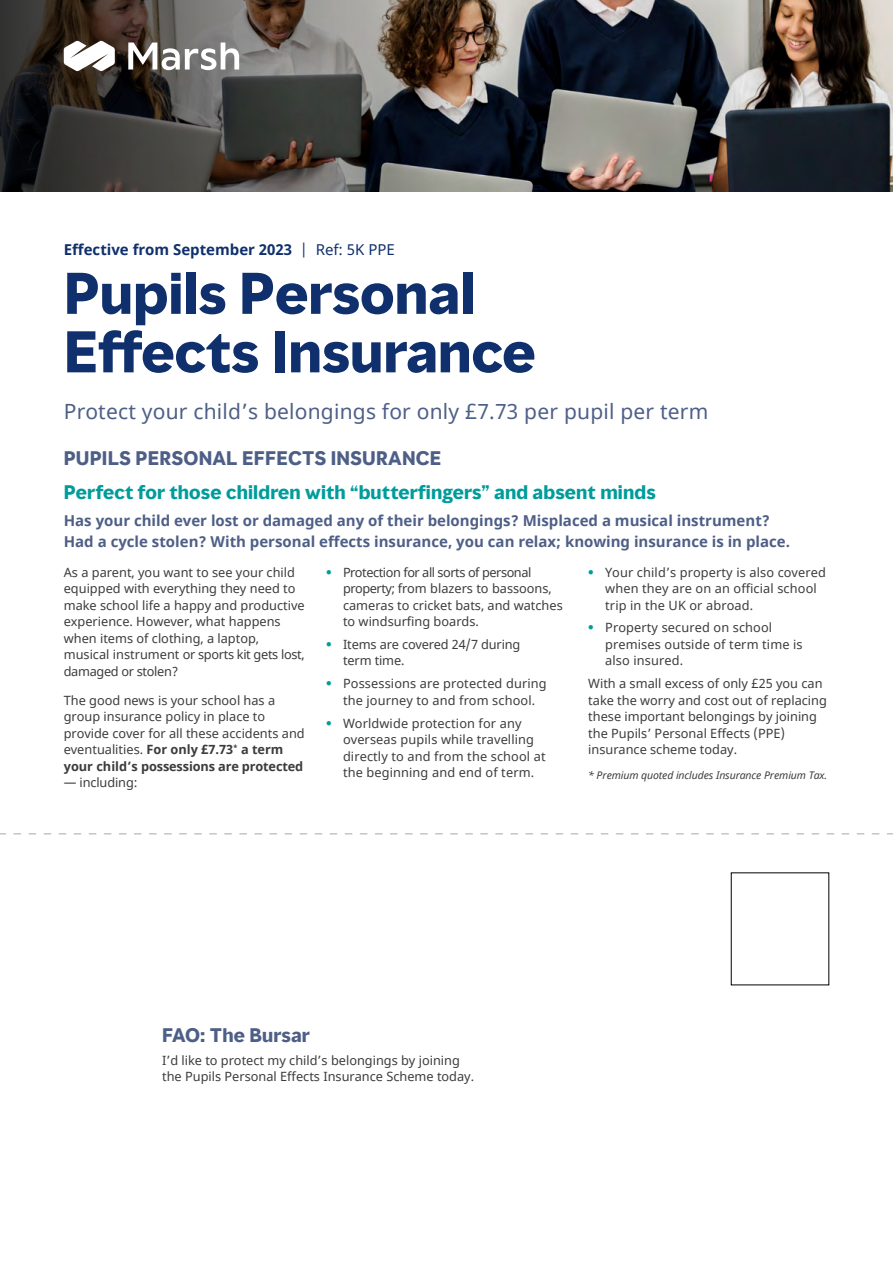
<style>
.page{position:relative;width:893px;height:1263px;background:#fff}
.page>*{position:absolute;margin:0;border:0;box-sizing:border-box;transform-origin:0 0}
.Page_Heading__36_39{font:700 54px/58.5px "MMC Display";color:#0f306d}
.Body_Intro__14_17{font:21px "Noto Sans";letter-spacing:.01em;color:#4e5f87}
.Body_Subhead__12_14{font:700 18px "MMC Display";letter-spacing:.01em;color:#009c9b}
.Body_Subhead__12_14-2{font:700 18px "MMC Display";letter-spacing:.01em;color:#4e5f87}
.Body__8_5_11__Bold{font:700 15px/21px "Noto Sans";color:#4e5f87}
.Date__10_18{font:700 15px "Noto Sans";color:#0f306d}
.t1{font:12.75px/16.5px "Noto Sans";color:#3c3c3b}
.Source__7_8{font:italic 10.5px "Noto Sans";letter-spacing:-.01em;color:#3c3c3b}
.s1{font-weight:400}
.s2{font-weight:700}
.s3{font-family:"MMC Display";font-weight:700;color:#009c9b}
</style>
<div class="page">
<img style="left:709px;top:0;width:184px;height:191px">
<svg style="left:0;top:0;width:709px;height:191px"></svg>
<svg style="left:128px;top:43px;width:111px;height:27px"></svg>
<svg style="left:64px;top:41px;width:51px;height:30px"></svg>
<h1 class="Date__10_18" style="left:64px;top:239px;width:333px">Effective from September 2023 <span class="s1">| Ref: 5K PPE</span></h1>
<h2 class="Page_Heading__36_39" style="left:64px;top:265px;width:473px">Pupils Personal<br>Effects Insurance</h2>
<h3 class="Body_Intro__14_17" style="left:64px;top:397px;width:646px">Protect your child’s belongings for only £7.73 per pupil per term</h3>
<h3 class="Body_Subhead__12_14-2" style="left:64px;top:446px;width:379px">PUPILS PERSONAL EFFECTS INSURANCE</h3>
<h3 class="Body_Subhead__12_14" style="left:64px;top:480px;width:593px">Perfect for those children with “butterfingers” and absent minds</h3>
<p class="Body__8_5_11__Bold" style="left:64px;top:511px;width:728px">Has your child ever lost or damaged any of their belongings? Misplaced a musical instrument?<br>Had a cycle stolen? With personal effects insurance, you can relax; knowing insurance is in place.</p>
<p class="t1" style="left:64px;top:564px;width:242px">As a parent, you want to see your child equipped with everything they need to make school life a happy and productive experience. However, what happens when items of clothing, a laptop, musical instrument or sports kit gets lost, damaged or stolen?</p>
<p class="t1" style="left:64px;top:692px;width:242px">The good news is your school has a group insurance policy in place to provide cover for all these accidents and eventualities. <span class="s2">For only £7.73</span><sup>*</sup> <span class="s2">a term your child’s possessions are protected</span></p>
<p class="t1" style="left:64px;top:775px;width:75px">— including:</p>
<p class="t1" style="left:605px;top:564px;width:222px;text-indent:-17px"><span class="s3">•</span> Your child’s property is also covered when they are on an official school trip in the UK or abroad.</p>
<p class="t1" style="left:605px;top:620px;width:199px;text-indent:-17px"><span class="s3">•</span> Property secured on school premises outside of term time is also insured.</p>
<p class="t1" style="left:588px;top:676px;width:240px">With a small excess of only £25 you can take the worry and cost out of replacing these important belongings by joining the Pupils’ Personal Effects (PPE) insurance scheme today.</p>
<p class="Source__7_8" style="left:588px;top:768px;width:240px">* Premium quoted includes Insurance Premium Tax.</p>
<p class="t1" style="left:343px;top:564px;width:221px;text-indent:-17px"><span class="s3">•</span> Protection for all sorts of personal property; from blazers to bassoons, cameras to cricket bats, and watches to windsurfing boards.</p>
<p class="t1" style="left:343px;top:636px;width:179px;text-indent:-17px"><span class="s3">•</span> Items are covered 24/7 during term time.</p>
<p class="t1" style="left:326px;top:676px;width:222px;text-align:center"><span class="s3">•</span> Possessions are protected during the journey to and from school.</p>
<p class="t1" style="left:343px;top:715px;width:204px;text-indent:-17px"><span class="s3">•</span> Worldwide protection for any overseas pupils while travelling directly to and from the school at the beginning and end of term.</p>
<h3 class="Body_Subhead__12_14-2" style="left:162px;top:1023px;width:149px">FAO: The Bursar</h3>
<p class="t1" style="left:162px;top:1052px;width:314px">I’d like to protect my child’s belongings by joining the Pupils Personal Effects Insurance Scheme today.</p>
</div>
